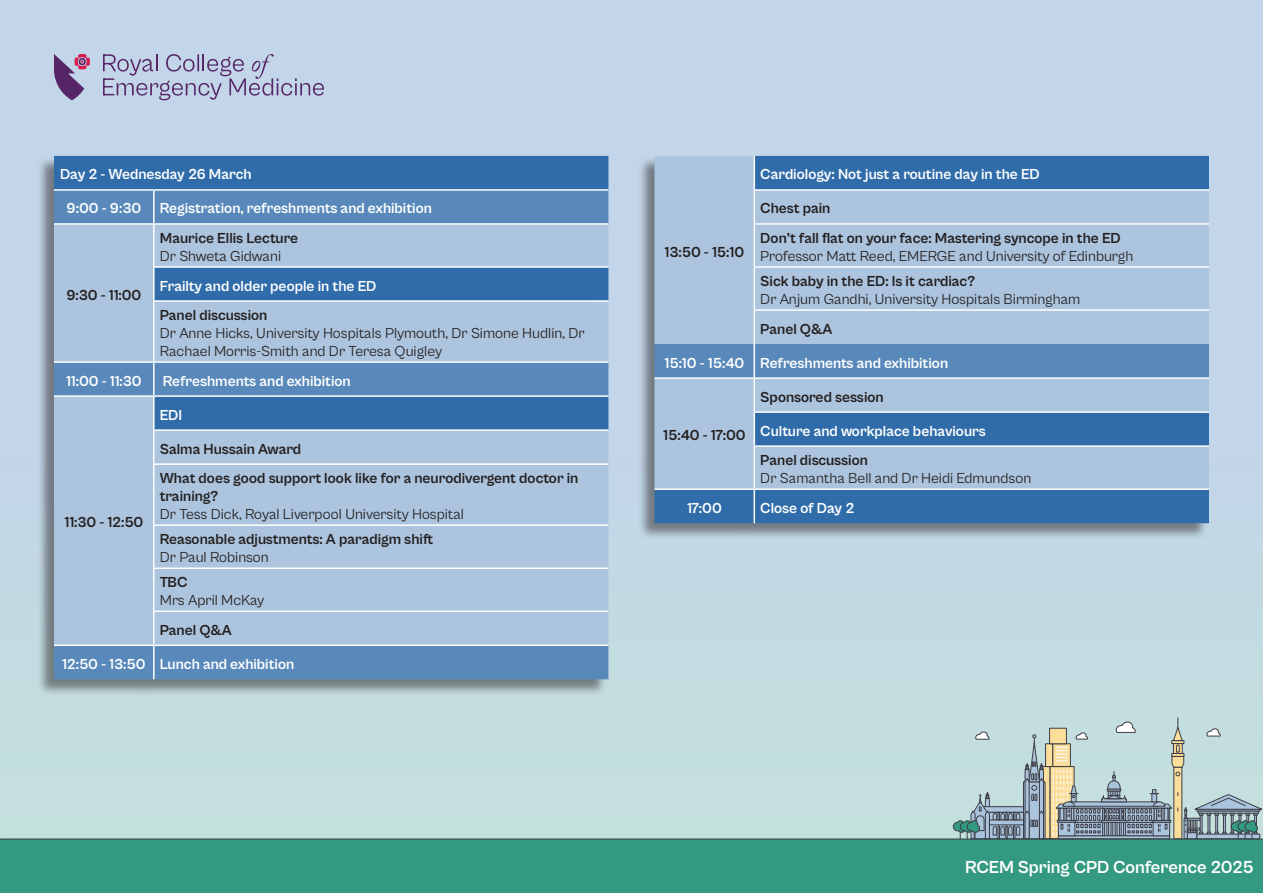
<style>
.page{position:relative;width:1263px;height:893px;background:#c3d8e3}
.page>*{position:absolute;margin:0;border:0;box-sizing:border-box;transform-origin:0 0}
.t1{font:700 18px "Cabinet Grotesk";letter-spacing:-.01em;color:#fff}
.t2{font:700 15px/18px "Cabinet Grotesk";color:#231f20}
.t3{font:15px/18px "Cabinet Grotesk";color:#231f20}
.t4{font:700 15px "Cabinet Grotesk";color:#fff}
</style>
<div class="page">
<div style="left:0;top:839px;width:1263px;height:54px;background:#339980"></div>
<svg style="left:1044px;top:766px;width:5px;height:72px"></svg>
<div style="left:1049px;top:766px;width:25px;height:73px;background:linear-gradient(to bottom,#fcde9c,#fcde9c)"></div>
<div style="left:1045px;top:743px;width:8px;height:24px;background:#fcde9c;border:1px solid #3d3d45"></div>
<svg style="left:1052px;top:744px;width:1px;height:23px"></svg>
<div style="left:1049px;top:728px;width:18px;height:16px;background:#fcde9c;border:1px solid #3d3d45"></div>
<hr style="left:0;top:838px;width:1262px;height:1px;background:#3d3d45">
<div style="left:1023px;top:781px;width:22px;height:58px;background:#7a899b"></div>
<svg style="left:952px;top:731px;width:92px;height:109px"></svg>
<svg style="left:1053px;top:718px;width:210px;height:121px"></svg>
<svg style="left:103px;top:54px;width:221px;height:46px"></svg>
<svg style="left:54px;top:54px;width:36px;height:46px"></svg>
<div style="left:37px;top:157px;width:571px;height:540px;background:#231f20;opacity:.5"></div>
<div style="left:54px;top:156px;width:554px;height:33px;background:#2f6ca9"></div>
<div style="left:54px;top:191px;width:554px;height:488px;background:#5889ba"></div>
<svg style="left:54px;top:225px;width:554px;height:420px;background:#95b3d3"></svg>
<hr style="left:54px;top:189px;width:100px;height:2px;background:#fff">
<hr style="left:154px;top:189px;width:454px;height:2px;background:#fff">
<hr style="left:153px;top:191px;width:2px;height:32px;background:#fff">
<hr style="left:54px;top:223px;width:100px;height:2px;background:#fff">
<hr style="left:154px;top:223px;width:454px;height:2px;background:#fff">
<hr style="left:153px;top:225px;width:2px;height:41px;background:#fff">
<hr style="left:153px;top:266px;width:455px;height:2px;background:#fff">
<hr style="left:153px;top:268px;width:2px;height:32px;background:#fff">
<hr style="left:153px;top:300px;width:455px;height:2px;background:#fff">
<hr style="left:153px;top:302px;width:2px;height:59px;background:#fff">
<hr style="left:54px;top:361px;width:100px;height:2px;background:#fff">
<hr style="left:154px;top:361px;width:454px;height:2px;background:#fff">
<hr style="left:153px;top:363px;width:2px;height:32px;background:#fff">
<hr style="left:54px;top:395px;width:100px;height:2px;background:#fff">
<hr style="left:154px;top:395px;width:454px;height:2px;background:#fff">
<hr style="left:153px;top:397px;width:2px;height:32px;background:#fff">
<hr style="left:153px;top:429px;width:455px;height:2px;background:#fff">
<hr style="left:153px;top:431px;width:2px;height:32px;background:#fff">
<hr style="left:153px;top:463px;width:455px;height:2px;background:#fff">
<hr style="left:153px;top:465px;width:2px;height:59px;background:#fff">
<hr style="left:153px;top:524px;width:455px;height:2px;background:#fff">
<hr style="left:153px;top:526px;width:2px;height:41px;background:#fff">
<hr style="left:153px;top:567px;width:455px;height:2px;background:#fff">
<hr style="left:153px;top:569px;width:2px;height:42px;background:#fff">
<hr style="left:153px;top:611px;width:455px;height:1px;background:#fff">
<hr style="left:153px;top:612px;width:2px;height:33px;background:#fff">
<hr style="left:54px;top:645px;width:100px;height:1px;background:#fff">
<hr style="left:154px;top:645px;width:454px;height:1px;background:#fff">
<hr style="left:153px;top:646px;width:2px;height:33px;background:#fff">
<div style="left:637px;top:157px;width:571px;height:384px;background:#231f20;opacity:.5"></div>
<svg style="left:654px;top:156px;width:555px;height:367px;background:#8aacce"></svg>
<div style="left:654px;top:344px;width:555px;height:33px;background:#5889ba"></div>
<hr style="left:753px;top:156px;width:2px;height:33px;background:#fff">
<hr style="left:753px;top:189px;width:456px;height:2px;background:#fff">
<hr style="left:753px;top:191px;width:2px;height:32px;background:#fff">
<hr style="left:753px;top:223px;width:456px;height:2px;background:#fff">
<hr style="left:753px;top:225px;width:2px;height:41px;background:#fff">
<hr style="left:753px;top:266px;width:456px;height:2px;background:#fff">
<hr style="left:753px;top:268px;width:2px;height:41px;background:#fff">
<hr style="left:753px;top:309px;width:456px;height:2px;background:#fff">
<hr style="left:753px;top:311px;width:2px;height:33px;background:#fff">
<hr style="left:753px;top:344px;width:2px;height:33px;background:#fff">
<hr style="left:753px;top:379px;width:2px;height:32px;background:#fff">
<hr style="left:753px;top:413px;width:2px;height:32px;background:#fff">
<hr style="left:753px;top:445px;width:456px;height:2px;background:#fff">
<hr style="left:753px;top:447px;width:2px;height:41px;background:#fff">
<hr style="left:654px;top:488px;width:100px;height:2px;background:#fff">
<hr style="left:754px;top:488px;width:455px;height:2px;background:#fff">
<hr style="left:753px;top:490px;width:2px;height:33px;background:#fff">
<hr style="left:753px;top:411px;width:456px;height:2px;background:#fff">
<hr style="left:654px;top:377px;width:100px;height:2px;background:#fff">
<hr style="left:754px;top:377px;width:455px;height:2px;background:#fff">
<p class="t4" style="left:60px;top:166px;width:193px">Day 2 - Wednesday 26 March</p>
<p class="t4" style="left:67px;top:200px;width:76px">9:00 - 9:30</p>
<p class="t4" style="left:160px;top:200px;width:274px">Registration, refreshments and exhibition</p>
<p class="t2" style="left:66px;top:286px;width:77px">9:30 - 11:00</p>
<p class="t2" style="left:160px;top:229px;width:140px">Maurice Ellis Lecture</p>
<p class="t3" style="left:160px;top:247px;width:123px">Dr Shweta Gidwani</p>
<p class="t4" style="left:160px;top:278px;width:218px">Frailty and older people in the ED</p>
<p class="t2" style="left:160px;top:306px;width:109px">Panel discussion</p>
<p class="t3" style="left:160px;top:324px;width:426px">Dr Anne Hicks, University Hospitals Plymouth, Dr Simone Hudlin, Dr<br>Rachael Morris-Smith and Dr Teresa Quigley</p>
<p class="t4" style="left:66px;top:373px;width:77px">11:00 - 11:30</p>
<p class="t4" style="left:163px;top:373px;width:189px">Refreshments and exhibition</p>
<p class="t2" style="left:65px;top:513px;width:80px">11:30 - 12:50</p>
<p class="t4" style="left:160px;top:407px;width:24px">EDI</p>
<p class="t2" style="left:160px;top:440px;width:143px">Salma Hussain Award</p>
<p class="t2" style="left:160px;top:469px;width:420px">What does good support look like for a neurodivergent doctor in training?</p>
<p class="t3" style="left:160px;top:505px;width:306px">Dr Tess Dick, Royal Liverpool University Hospital</p>
<p class="t2" style="left:160px;top:530px;width:275px">Reasonable adjustments: A paradigm shift</p>
<p class="t3" style="left:160px;top:548px;width:110px">Dr Paul Robinson</p>
<p class="t2" style="left:160px;top:574px;width:29px">TBC</p>
<p class="t3" style="left:160px;top:591px;width:106px">Mrs April McKay</p>
<p class="t2" style="left:160px;top:621px;width:74px">Panel Q&amp;A</p>
<p class="t4" style="left:62px;top:656px;width:85px">12:50 - 13:50</p>
<p class="t4" style="left:160px;top:656px;width:136px">Lunch and exhibition</p>
<p class="t2" style="left:665px;top:243px;width:81px">13:50 - 15:10</p>
<p class="t4" style="left:760px;top:166px;width:281px">Cardiology: Not just a routine day in the ED</p>
<p class="t2" style="left:760px;top:200px;width:72px">Chest pain</p>
<p class="t2" style="left:760px;top:229px;width:362px">Don’t fall flat on your face: Mastering syncope in the ED</p>
<p class="t3" style="left:760px;top:247px;width:374px">Professor Matt Reed, EMERGE and University of Edinburgh</p>
<p class="t2" style="left:760px;top:272px;width:216px">Sick baby in the ED: Is it cardiac?</p>
<p class="t3" style="left:760px;top:290px;width:321px">Dr Anjum Gandhi, University Hospitals Birmingham</p>
<p class="t2" style="left:760px;top:320px;width:74px">Panel Q&amp;A</p>
<p class="t4" style="left:664px;top:355px;width:81px">15:10 - 15:40</p>
<p class="t4" style="left:760px;top:355px;width:189px">Refreshments and exhibition</p>
<p class="t2" style="left:663px;top:426px;width:84px">15:40 - 17:00</p>
<p class="t2" style="left:760px;top:388px;width:125px">Sponsored session</p>
<p class="t4" style="left:760px;top:423px;width:227px">Culture and workplace behaviours</p>
<p class="t2" style="left:760px;top:451px;width:109px">Panel discussion</p>
<p class="t3" style="left:760px;top:469px;width:272px">Dr Samantha Bell and Dr Heidi Edmundson</p>
<p class="t4" style="left:687px;top:500px;width:36px">17:00</p>
<p class="t4" style="left:760px;top:500px;width:95px">Close of Day 2</p>
<p class="t1" style="left:965px;top:858px;width:290px">RCEM Spring CPD Conference 2025</p>
</div>
